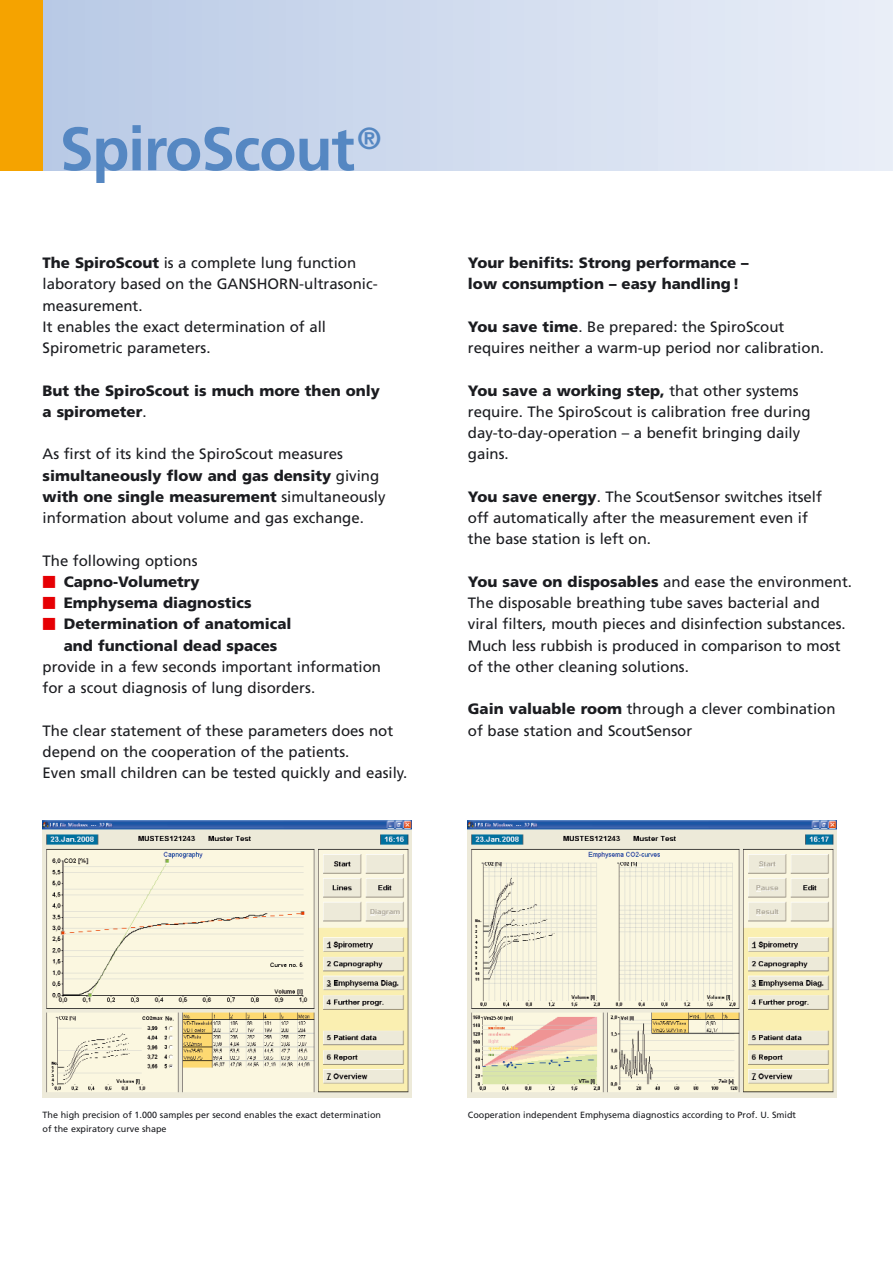
<style>
.page{position:relative;width:893px;height:1263px;background:#fff}
.page>*{position:absolute;margin:0;border:0;box-sizing:border-box;transform-origin:0 0}
.t1{font:700 61.05px "Frutiger";letter-spacing:-.02em;color:#5587c2}
.t2{font:15px/21.3px "Frutiger";color:#1b1c20}
.t3{font:900 15px/21.3px "Frutiger";color:#1b1c20}
.t4{font:9px/14.1px "Frutiger";color:#1b1c20}
.s1{font-weight:900}
.s2{font-weight:400}
</style>
<div class="page">
<div style="left:43px;top:0;width:849px;height:170px;background:linear-gradient(to right,#b8c9e6,#eaeef8)"></div>
<div style="left:0;top:0;width:43px;height:170px;background:#f5a300"></div>
<img style="left:43px;top:821px;width:368px;height:276px">
<img style="left:468px;top:821px;width:368px;height:276px">
<h1 class="t1" style="left:60px;top:124px;width:323px">SpiroScout<sup>®</sup></h1>
<p class="t2" style="left:43px;top:253px;width:336px"><span class="s1">The SpiroScout</span> is a complete lung function laboratory based on the GANSHORN-ultrasonic&shy;measurement.<br>It enables the exact determination of all Spirometric parameters.</p>
<p class="t3" style="left:43px;top:381px;width:339px">But the SpiroScout is much more then only a spirometer<span class="s2">.</span></p>
<p class="t2" style="left:43px;top:445px;width:344px">As first of its kind the SpiroScout measures <span class="s1">simultaneously flow and gas density</span> giving <span class="s1">with one single measurement</span> simultaneously information about volume and gas exchange.</p>
<p class="t2" style="left:43px;top:551px;width:156px">The following options</p>
<p class="t3" style="left:64px;top:572px;width:229px">Capno-Volumetry<br>Emphysema diagnostics<br>Determination of anatomical and functional dead spaces</p>
<p class="t2" style="left:43px;top:657px;width:340px">provide in a few seconds important information for a scout diagnosis of lung disorders.</p>
<p class="t2" style="left:43px;top:721px;width:366px">The clear statement of these parameters does not depend on the cooperation of the patients.<br>Even small children can be tested quickly and easily.</p>
<p class="t3" style="left:468px;top:253px;width:282px">Your benifits: Strong performance – low consumption – easy handling!</p>
<p class="t2" style="left:468px;top:317px;width:357px"><span class="s1">You save time</span>. Be prepared: the SpiroScout requires neither a warm-up period nor calibration.</p>
<p class="t2" style="left:468px;top:381px;width:344px"><span class="s1">You save a working step,</span> that other systems require. The SpiroScout is calibration free during day-to-day-operation – a benefit bringing daily gains.</p>
<p class="t2" style="left:468px;top:487px;width:355px"><span class="s1">You save energy</span>. The ScoutSensor switches itself off automatically after the measurement even if the base station is left on.</p>
<p class="t2" style="left:468px;top:572px;width:385px"><span class="s1">You save on disposables</span> and ease the environment.<br>The disposable breathing tube saves bacterial and viral filters, mouth pieces and disinfection substances.<br>Much less rubbish is produced in comparison to most of the other cleaning solutions.</p>
<p class="t2" style="left:468px;top:700px;width:369px"><span class="s1">Gain valuable room</span> through a clever combination of base station and ScoutSensor</p>
<p class="t4" style="left:43px;top:1109px;width:340px">The high precision of 1.000 samples per second enables the exact determination of the expiratory curve shape</p>
<p class="t4" style="left:468px;top:1109px;width:329px">Cooperation independent Emphysema diagnostics according to Prof. U. Smidt</p>
</div>
